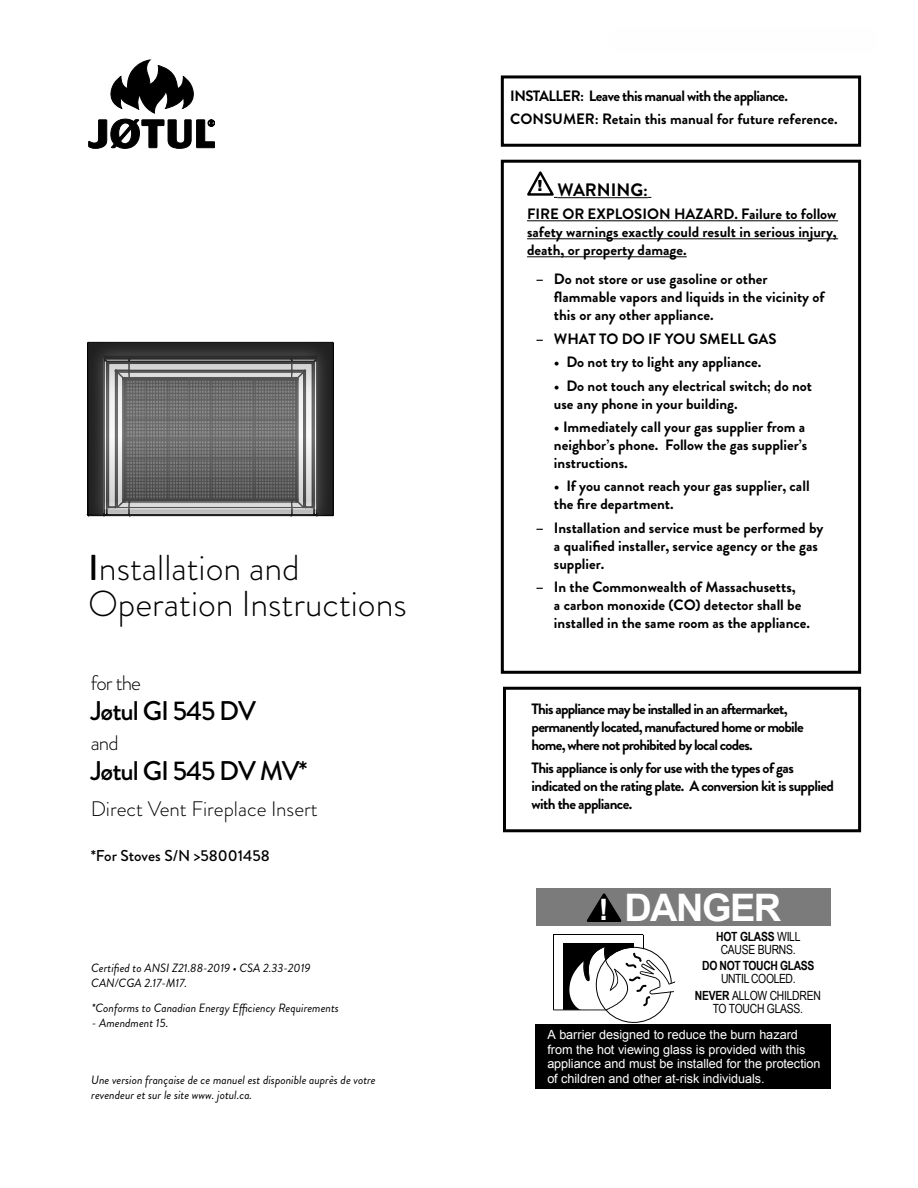
<style>
.page{position:relative;width:918px;height:1188px;background:#fff}
.page>*{position:absolute;margin:0;border:0;box-sizing:border-box;transform-origin:0 0}
.t1{font:700 37.95px "Arial";letter-spacing:-.04em;color:#fff}
.Headline{font:300 36px/36px "Brandon Grotesque";color:#000}
.t2{font:700 31.65px "Arial";color:#fff}
.Headline-2{font:500 27px "Brandon Grotesque";letter-spacing:-.04em;color:#000}
.Headline-3{font:300 21px "Brandon Grotesque";color:#000}
.WARNING-Cover{font:700 18px "Brandon Grotesque";color:#000}
.Headline-4{font:500 15.75px "Brandon Grotesque";color:#000}
.Hanging_indent{font:700 15px/18px "Brandon Grotesque";color:#000}
.WARNING{font:700 15px/18px "Brandon Grotesque";letter-spacing:-.05em;color:#000}
.WARNING-Cover-2{font:700 15px/18px "Brandon Grotesque";color:#000;text-align:justify}
.WARNING-Cover-3{font:700 15px "Brandon Grotesque";letter-spacing:-.04em;color:#000}
.t3{font:12.6px/14.7px "Arial";letter-spacing:-.005em;color:#fff}
.t4{font:12.6px/12.6px "Arial Narrow";letter-spacing:-.02em;color:#000;text-align:center}
.t5{font:700 12.6px/12.6px "Arial Narrow";letter-spacing:-.03em;color:#000;text-align:center}
.hen{font:italic 12px/15px "Brandon Grotesque";color:#000}
.s1{font-weight:500}
.s2{font-size:29.55px}
.s3{font-weight:700}
.s4{font-weight:400}
</style>
<div class="page">
<img style="left:86px;top:514px;width:247px;height:3px">
<svg style="left:87px;top:341px;width:247px;height:175px;background:#6b6b6b"></svg>
<div style="left:501px;top:160px;width:360px;height:514px;border:3px solid #000"></div>
<svg style="left:110px;top:60px;width:84px;height:53px"></svg>
<svg style="left:89px;top:119px;width:126px;height:29px"></svg>
<hr style="left:557px;top:197px;width:91px;height:1px;background:#000">
<hr style="left:527px;top:220px;width:311px;height:1px;background:#000">
<hr style="left:527px;top:238px;width:311px;height:1px;background:#000">
<hr style="left:527px;top:256px;width:160px;height:1px;background:#000">
<div style="left:503px;top:687px;width:358px;height:145px;border:3px solid #000"></div>
<div style="left:501px;top:75px;width:360px;height:72px;border:3px solid #000"></div>
<div style="left:537px;top:888px;width:294px;height:38px;background:#7b7b7b"></div>
<div style="left:535px;top:1024px;width:296px;height:65px;background:#000"></div>
<svg style="left:586px;top:893px;width:36px;height:29px"></svg>
<hr style="left:554px;top:935px;width:89px;height:1px;background:#000">
<hr style="left:643px;top:935px;width:1px;height:75px;background:#000">
<hr style="left:553px;top:935px;width:1px;height:75px;background:#000">
<div style="left:563px;top:944px;width:71px;height:66px;background:#000"></div>
<svg style="left:569px;top:946px;width:106px;height:77px"></svg>
<hr style="left:553px;top:1009px;width:53px;height:1px;background:#202020">
<svg style="left:527px;top:171px;width:30px;height:27px"></svg>
<p class="Headline" style="left:88px;top:550px;width:320px"><span class="s1">I</span>nstallation and<br>Operation Instructions</p>
<p class="Headline-3" style="left:91px;top:668px;width:52px">for the</p>
<p class="Headline-2" style="left:91px;top:692px;width:167px">Jøtul GI 545 DV</p>
<p class="Headline-3" style="left:91px;top:728px;width:29px">and</p>
<p class="Headline-2" style="left:91px;top:752px;width:218px">Jøtul GI 545 DV MV*</p>
<p class="Headline-3" style="left:91px;top:795px;width:229px">Direct Vent Fireplace Insert</p>
<p class="Headline-4" style="left:91px;top:844px;width:181px">*For Stoves S/N &gt;58001458</p>
<p class="hen" style="left:91px;top:961px;width:221px">Certified to ANSI Z21.88-2019 • CSA 2.33-2019<br>CAN/CGA 2.17-M17.</p>
<p class="hen" style="left:92px;top:1000px;width:249px">*Conforms to Canadian Energy Efficiency Requirements</p>
<p class="hen" style="left:92px;top:1015px;width:78px">- Amendment 15.</p>
<p class="hen" style="left:91px;top:1073px;width:286px">Une version française de ce manuel est disponible auprès de votre revendeur et sur le site www. jotul.ca.</p>
<p class="WARNING-Cover-3" style="left:510px;top:85px;width:279px">INSTALLER: Leave this manual with the appliance.</p>
<p class="WARNING-Cover-2" style="left:510px;top:110px;width:329px">CONSUMER: Retain this manual for future reference.</p>
<p class="WARNING-Cover" style="left:557px;top:177px;width:92px">WARNING:</p>
<p class="WARNING-Cover-2" style="left:527px;top:205px;width:311px">FIRE OR EXPLOSION HAZARD. Failure to follow safety warnings exactly could result in serious injury, death, or property damage.</p>
<p class="Hanging_indent" style="left:554px;top:270px;width:272px;text-indent:-18px">– Do not store or use gasoline or other flammable vapors and liquids in the vicinity of this or any other appliance.</p>
<p class="Hanging_indent" style="left:536px;top:330px;width:242px">– WHAT TO DO IF YOU SMELL GAS</p>
<p class="Hanging_indent" style="left:554px;top:353px;width:209px">• Do not try to light any appliance.</p>
<p class="Hanging_indent" style="left:554px;top:377px;width:260px">• Do not touch any electrical switch; do not use any phone in your building.</p>
<p class="Hanging_indent" style="left:554px;top:418px;width:255px">• Immediately call your gas supplier from a neighbor’s phone. Follow the gas supplier’s instructions.</p>
<p class="Hanging_indent" style="left:554px;top:477px;width:257px">• If you cannot reach your gas supplier, call the fire department.</p>
<p class="Hanging_indent" style="left:554px;top:519px;width:271px;text-indent:-18px">– Installation and service must be performed by a qualified installer, service agency or the gas supplier.</p>
<p class="Hanging_indent" style="left:554px;top:578px;width:258px;text-indent:-18px">– In the Commonwealth of Massachusetts,<br>a carbon monoxide (CO) detector shall be installed in the same room as the appliance.</p>
<p class="WARNING" style="left:532px;top:700px;width:274px">This appliance may be installed in an aftermarket, permanently located, manufactured home or mobile home, where not prohibited by local codes.</p>
<p class="WARNING" style="left:532px;top:759px;width:304px">This appliance is only for use with the types of gas indicated on the rating plate. A conversion kit is supplied with the appliance.</p>
<p class="t1" style="left:599px;top:882px;width:184px"><span class="s2">!</span> DANGER</p>
<p class="t4" style="left:716px;top:930px;width:86px"><span class="s3">HOT GLASS</span> WILL<br>CAUSE BURNS.</p>
<p class="t5" style="left:702px;top:959px;width:114px">DO NOT TOUCH GLASS<br><span class="s4">UNTIL COOLED.</span></p>
<p class="t4" style="left:695px;top:989px;width:127px"><span class="s3">NEVER</span> ALLOW CHILDREN<br>TO TOUCH GLASS.</p>
<p class="t2" style="left:595px;top:891px;width:12px">!</p>
<p class="t3" style="left:547px;top:1027px;width:275px">A barrier designed to reduce the burn hazard from the hot viewing glass is provided with this appliance and must be installed for the protection of children and other at-risk individuals.</p>
</div>
